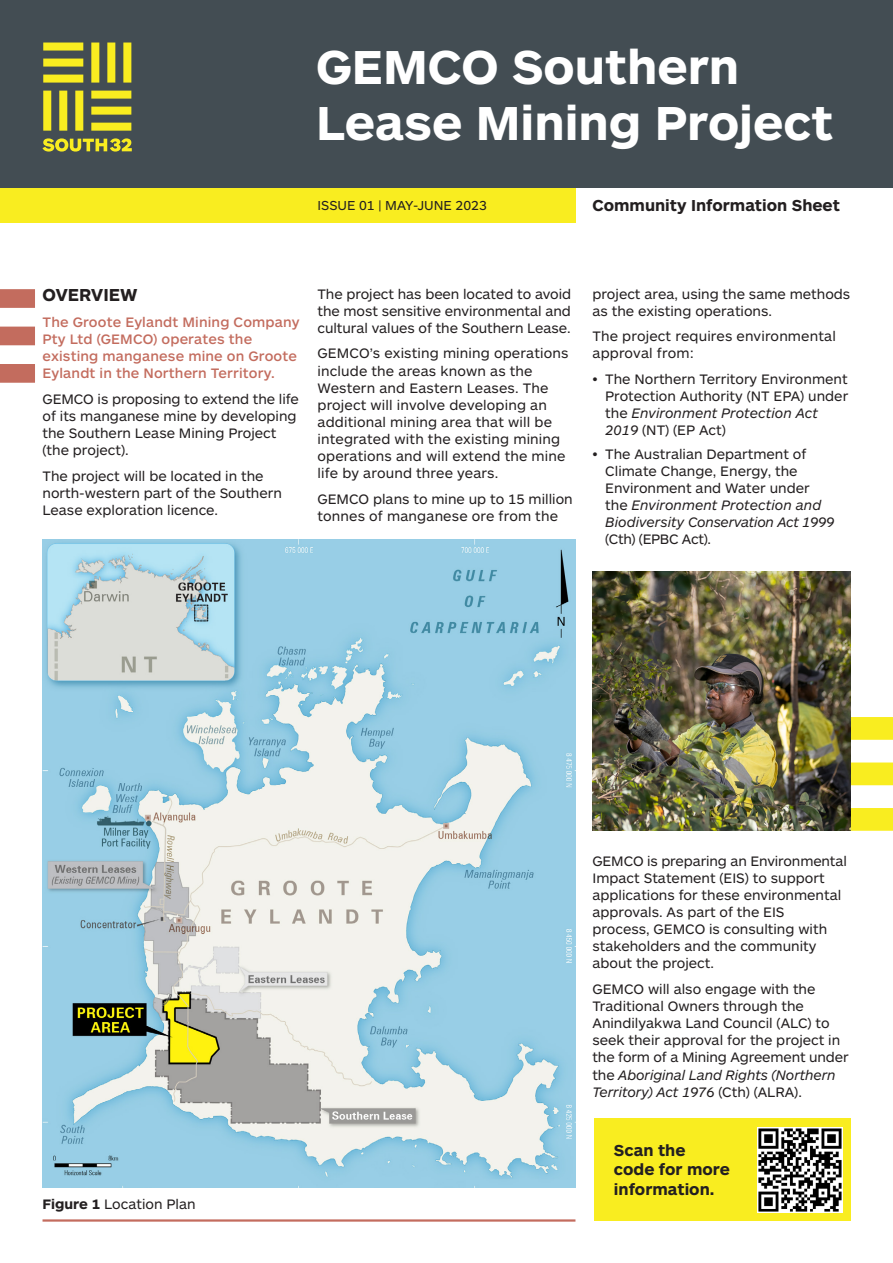
<style>
.page{position:relative;width:893px;height:1263px;background:#fff}
.page>*{position:absolute;margin:0;border:0;box-sizing:border-box;transform-origin:0 0}
.t1{font:700 49.5px/55.5px "ARS Maquette Pro";color:#fff}
.t2{font:700 18px "ARS Maquette Pro";color:#231f20}
.t3{font:700 16.5px/19.8px "ARS Maquette Pro";color:#231f20}
.t4{font:14.25px/17.1px "ARS Maquette Pro";color:#231f20}
.t5{font:500 14.25px/17.1px "ARS Maquette Pro";letter-spacing:.01em;color:#c36c5e}
.t6{font:14.25px "ARS Maquette Pro";letter-spacing:-.02em;color:#231f20}
.t7{font:13.5px "ARS Maquette Pro";color:#231f20}
.s1{font-style:italic}
.s2{font-weight:700}
</style>
<div class="page">
<div style="left:594px;top:1118px;width:256px;height:102px;background:#f9ed20"></div>
<img style="left:758px;top:1128px;width:85px;height:85px">
<div style="left:0;top:179px;width:575px;height:43px;background:#f9ed20"></div>
<div style="left:0;top:0;width:893px;height:187px;background:#434d53"></div>
<img style="left:43px;top:539px;width:532px;height:649px">
<svg style="left:43px;top:43px;width:89px;height:109px"></svg>
<svg style="left:0;top:289px;width:35px;height:94px"></svg>
<svg style="left:850px;top:717px;width:43px;height:114px"></svg>
<img style="left:592px;top:571px;width:258px;height:260px">
<hr style="left:43px;top:1219px;width:532px;height:2px;background:#c36c5e">
<h1 class="t1" style="left:316px;top:37px;width:519px">GEMCO Southern<br>Lease Mining Project</h1>
<p class="t7" style="left:317px;top:197px;width:171px">ISSUE 01 | MAY-JUNE 2023</p>
<p class="t3" style="left:592px;top:195px;width:249px">Community Information Sheet</p>
<p class="t2" style="left:43px;top:283px;width:97px">OVERVIEW</p>
<p class="t5" style="left:43px;top:312px;width:259px">The Groote Eylandt Mining Company Pty Ltd (GEMCO) operates the existing manganese mine on Groote Eylandt in the Northern Territory.</p>
<p class="t4" style="left:43px;top:389px;width:258px">GEMCO is proposing to extend the life of its manganese mine by developing the Southern Lease Mining Project (the project).</p>
<p class="t4" style="left:43px;top:466px;width:241px">The project will be located in the north-western part of the Southern<br>Lease exploration licence.</p>
<p class="t4" style="left:317px;top:284px;width:255px;text-align:justify">The project has been located to avoid the most sensitive environmental and cultural values of the Southern Lease.</p>
<p class="t4" style="left:317px;top:344px;width:252px">GEMCO’s existing mining operations include the areas known as the Western and Eastern Leases. The project will involve developing an additional mining area that will be integrated with the existing mining operations and will extend the mine life by around three years.</p>
<p class="t4" style="left:317px;top:490px;width:257px">GEMCO plans to mine up to 15 million tonnes of manganese ore from the</p>
<p class="t4" style="left:592px;top:284px;width:259px">project area, using the same methods as the existing operations.</p>
<p class="t4" style="left:592px;top:327px;width:245px">The project requires environmental approval from:</p>
<p class="t4" style="left:605px;top:370px;width:245px;text-indent:-13px">• The Northern Territory Environment<br>Protection Authority (NT EPA) under the <span class="s1">Environment Protection Act<br>2019</span> (NT) (EP Act)</p>
<p class="t4" style="left:605px;top:445px;width:231px;text-indent:-13px">• The Australian Department of<br>Climate Change, Energy, the<br>Environment and Water under the <span class="s1">Environment Protection and<br>Biodiversity Conservation Act 1999</span></p>
<p class="t6" style="left:605px;top:530px;width:107px">(Cth) (EPBC Act).</p>
<p class="t4" style="left:43px;top:1195px;width:155px"><span class="s2">Figure 1</span> Location Plan</p>
<p class="t4" style="left:592px;top:851px;width:256px">GEMCO is preparing an Environmental<br>Impact Statement (EIS) to support applications for these environmental approvals. As part of the EIS<br>process, GEMCO is consulting with stakeholders and the community about the project.</p>
<p class="t4" style="left:592px;top:980px;width:258px">GEMCO will also engage with the Traditional Owners through the Anindilyakwa Land Council (ALC) to seek their approval for the project in the form of a Mining Agreement under the <span class="s1">Aboriginal Land Rights (Northern Territory) Act 1976</span> (Cth) (ALRA).</p>
<p class="t3" style="left:614px;top:1139px;width:118px">Scan the code for more information.</p>
</div>
